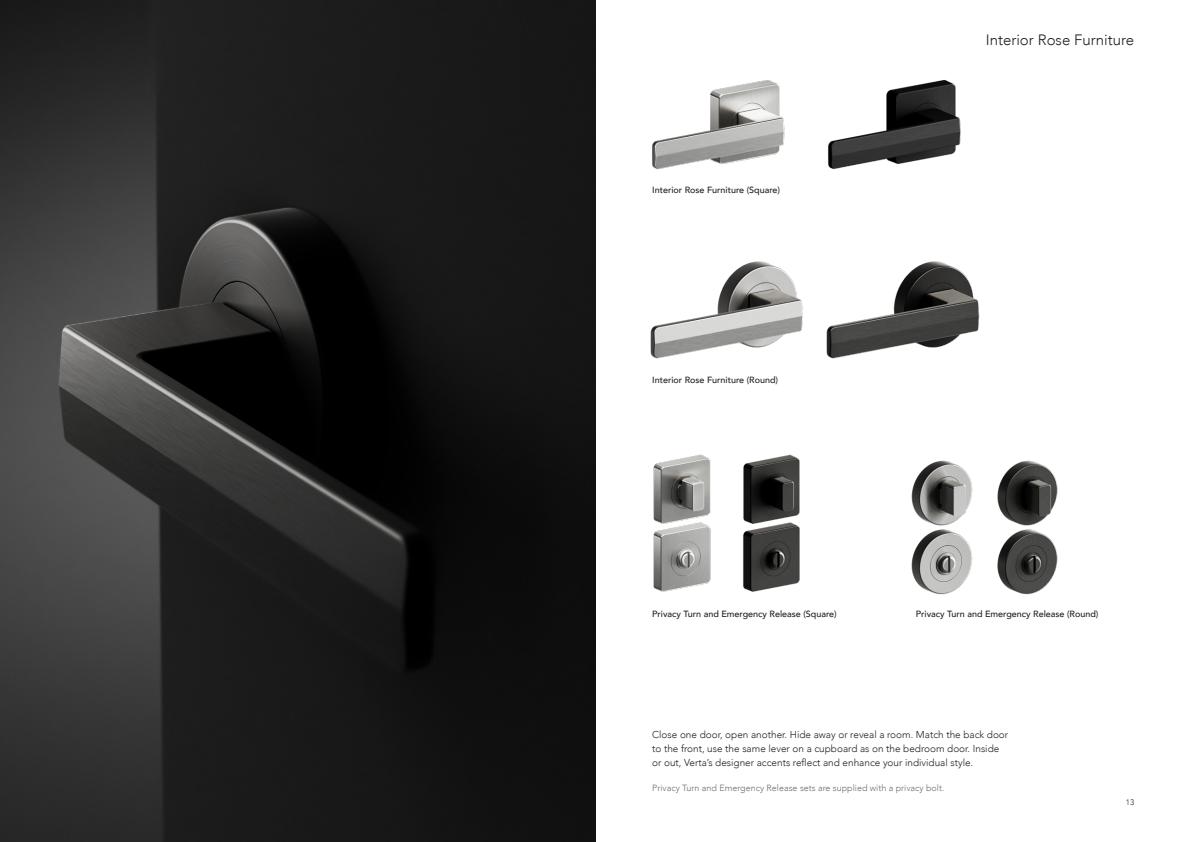
<style>
.page{position:relative;width:1191px;height:842px;background:#fff}
.page>*{position:absolute;margin:0;border:0;box-sizing:border-box;transform-origin:0 0}
.t1{font:300 15px "Avenir";color:#231f20}
.t2{font:300 10px/14px "Avenir";color:#231f20}
.t3{font:500 9px "Avenir";color:#231f20}
.t4{font:300 9px "Avenir";color:#6d6e71}
.t5{font:300 8px "Avenir";color:#231f20}
</style>
<div class="page">
<img style="left:0;top:0;width:595px;height:842px">
<img style="left:652px;top:80px;width:133px;height:90px">
<img style="left:828px;top:79px;width:133px;height:90px">
<img style="left:650px;top:261px;width:153px;height:98px">
<img style="left:826px;top:261px;width:154px;height:98px">
<img style="left:653px;top:537px;width:58px;height:55px">
<img style="left:653px;top:454px;width:58px;height:83px">
<img style="left:743px;top:537px;width:57px;height:55px">
<img style="left:743px;top:454px;width:57px;height:83px">
<img style="left:911px;top:543px;width:62px;height:52px">
<img style="left:911px;top:460px;width:62px;height:83px">
<img style="left:997px;top:543px;width:61px;height:52px">
<img style="left:997px;top:460px;width:61px;height:83px">
<p class="t3" style="left:652px;top:182px;width:129px">Interior Rose Furniture (Square)</p>
<p class="t3" style="left:652px;top:372px;width:127px">Interior Rose Furniture (Round)</p>
<p class="t1" style="left:985px;top:31px;width:150px">Interior Rose Furniture</p>
<p class="t3" style="left:652px;top:606px;width:186px">Privacy Turn and Emergency Release (Square)</p>
<p class="t3" style="left:916px;top:606px;width:184px">Privacy Turn and Emergency Release (Round)</p>
<p class="t2" style="left:652px;top:727px;width:357px">Close one door, open another. Hide away or reveal a room. Match the back door to the front, use the same lever on a cupboard as on the bedroom door. Inside or out, Verta’s designer accents reflect and enhance your individual style.</p>
<p class="t4" style="left:652px;top:782px;width:294px">Privacy Turn and Emergency Release sets are supplied with a privacy bolt.</p>
<p class="t5" style="left:1126px;top:797px;width:10px">13</p>
</div>
